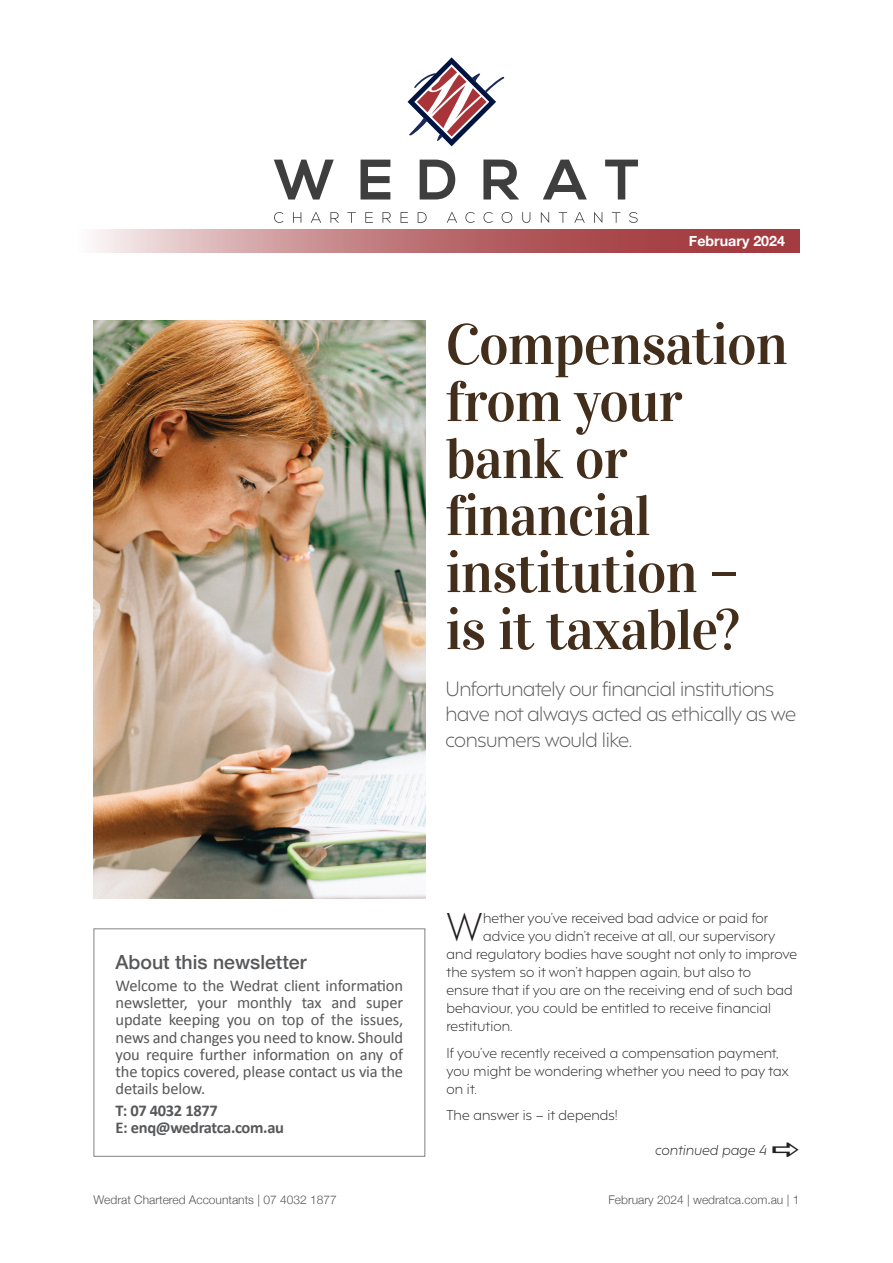
<style>
.page{position:relative;width:893px;height:1263px;background:#fff}
.page>*{position:absolute;margin:0;border:0;box-sizing:border-box;transform-origin:0 0}
.t1{font:57px/57px "Vidaloka";letter-spacing:-.02em;color:#432d1b}
.t2{font:300 37.8px "F37 Hooj";color:#231f20}
.t3{font:300 19.5px/25.5px "F37 Hooj";letter-spacing:-.02em;color:#57585a}
.t4{font:500 19.5px "Helvetica Neue";color:#57585a}
.t5{font:16.5px/17.2px "Calibri";letter-spacing:-.01em;color:#57585a;text-align:justify}
.t6{font:700 16.5px/17.2px "Calibri";letter-spacing:-.02em;color:#57585a}
.t7{font:700 14.25px "Helvetica Neue";color:#fff}
.t8{font:300 13.5px/18px "F37 Hooj";letter-spacing:.01em;color:#231f20}
.t9{font:italic 300 13.5px "F37 Hooj";letter-spacing:.01em;color:#231f20}
.t10{font:300 12px "Helvetica Neue";color:#57585a}
</style>
<div class="page">
<img style="left:93px;top:321px;width:332px;height:577px">
<svg style="left:95px;top:230px;width:704px;height:23px;background:#bf787b"></svg>
<svg style="left:407px;top:57px;width:98px;height:89px"></svg>
<svg style="left:274px;top:160px;width:60px;height:39px"></svg>
<svg style="left:361px;top:160px;width:29px;height:39px"></svg>
<svg style="left:420px;top:160px;width:35px;height:39px"></svg>
<svg style="left:483px;top:160px;width:36px;height:39px"></svg>
<svg style="left:543px;top:160px;width:44px;height:39px"></svg>
<svg style="left:605px;top:160px;width:33px;height:39px"></svg>
<svg style="left:274px;top:212px;width:9px;height:11px"></svg>
<svg style="left:293px;top:212px;width:8px;height:11px"></svg>
<svg style="left:311px;top:212px;width:10px;height:11px"></svg>
<svg style="left:330px;top:212px;width:9px;height:11px"></svg>
<svg style="left:347px;top:212px;width:9px;height:11px"></svg>
<svg style="left:365px;top:212px;width:8px;height:11px"></svg>
<svg style="left:382px;top:212px;width:9px;height:11px"></svg>
<svg style="left:400px;top:212px;width:8px;height:11px"></svg>
<svg style="left:418px;top:212px;width:9px;height:11px"></svg>
<svg style="left:447px;top:212px;width:10px;height:11px"></svg>
<svg style="left:465px;top:212px;width:10px;height:11px"></svg>
<svg style="left:483px;top:212px;width:10px;height:11px"></svg>
<svg style="left:502px;top:212px;width:10px;height:11px"></svg>
<svg style="left:522px;top:212px;width:8px;height:11px"></svg>
<svg style="left:541px;top:212px;width:8px;height:11px"></svg>
<svg style="left:559px;top:212px;width:8px;height:11px"></svg>
<svg style="left:574px;top:212px;width:11px;height:11px"></svg>
<svg style="left:594px;top:212px;width:8px;height:11px"></svg>
<svg style="left:612px;top:212px;width:8px;height:11px"></svg>
<svg style="left:629px;top:212px;width:9px;height:11px"></svg>
<div style="left:94px;top:928px;width:331px;height:229px;border:1px solid #808285"></div>
<p class="t7" style="left:689px;top:229px;width:98px">February 2024</p>
<h1 class="t1" style="left:446px;top:316px;width:344px">Compensation from your bank or financial institution – is it taxable?</h1>
<h3 class="t3" style="left:446px;top:673px;width:352px">Unfortunately our financial institutions have not always acted as ethically as we consumers would like.</h3>
<h3 class="t4" style="left:116px;top:947px;width:193px">About this newsletter</h3>
<p class="t5" style="left:116px;top:976px;width:289px">Welcome to the Wedrat client information newsletter, your monthly tax and super update keeping you on top of the issues, news and changes you need to know. Should you require further information on any of the topics covered, please contact us via the details below.</p>
<p class="t6" style="left:116px;top:1101px;width:170px">T: 07 4032 1877<br>E: enq@wedratca.com.au</p>
<h2 class="t2" style="left:446px;top:896px;width:38px">W</h2>
<p class="t8" style="left:483px;top:908px;width:287px">hether you’ve received bad advice or paid for</p>
<p class="t8" style="left:483px;top:926px;width:294px">advice you didn’t receive at all, our supervisory</p>
<p class="t8" style="left:446px;top:944px;width:352px">and regulatory bodies have sought not only to improve</p>
<p class="t8" style="left:446px;top:962px;width:306px">the system so it won’t happen again, but also to</p>
<p class="t8" style="left:446px;top:980px;width:348px">ensure that if you are on the receiving end of such bad</p>
<p class="t8" style="left:446px;top:998px;width:326px">behaviour, you could be entitled to receive financial</p>
<p class="t8" style="left:446px;top:1016px;width:68px">restitution.</p>
<p class="t8" style="left:446px;top:1042px;width:343px">If you’ve recently received a compensation payment, you might be wondering whether you need to pay tax on it.</p>
<p class="t8" style="left:446px;top:1105px;width:173px">The answer is – it depends!</p>
<p class="t9" style="left:655px;top:1139px;width:113px">continued page 4</p>
<p class="t10" style="left:94px;top:1190px;width:245px">Wedrat Chartered Accountants | 07 4032 1877</p>
<p class="t10" style="left:608px;top:1190px;width:192px">February 2024 | wedratca.com.au | 1</p>
</div>
